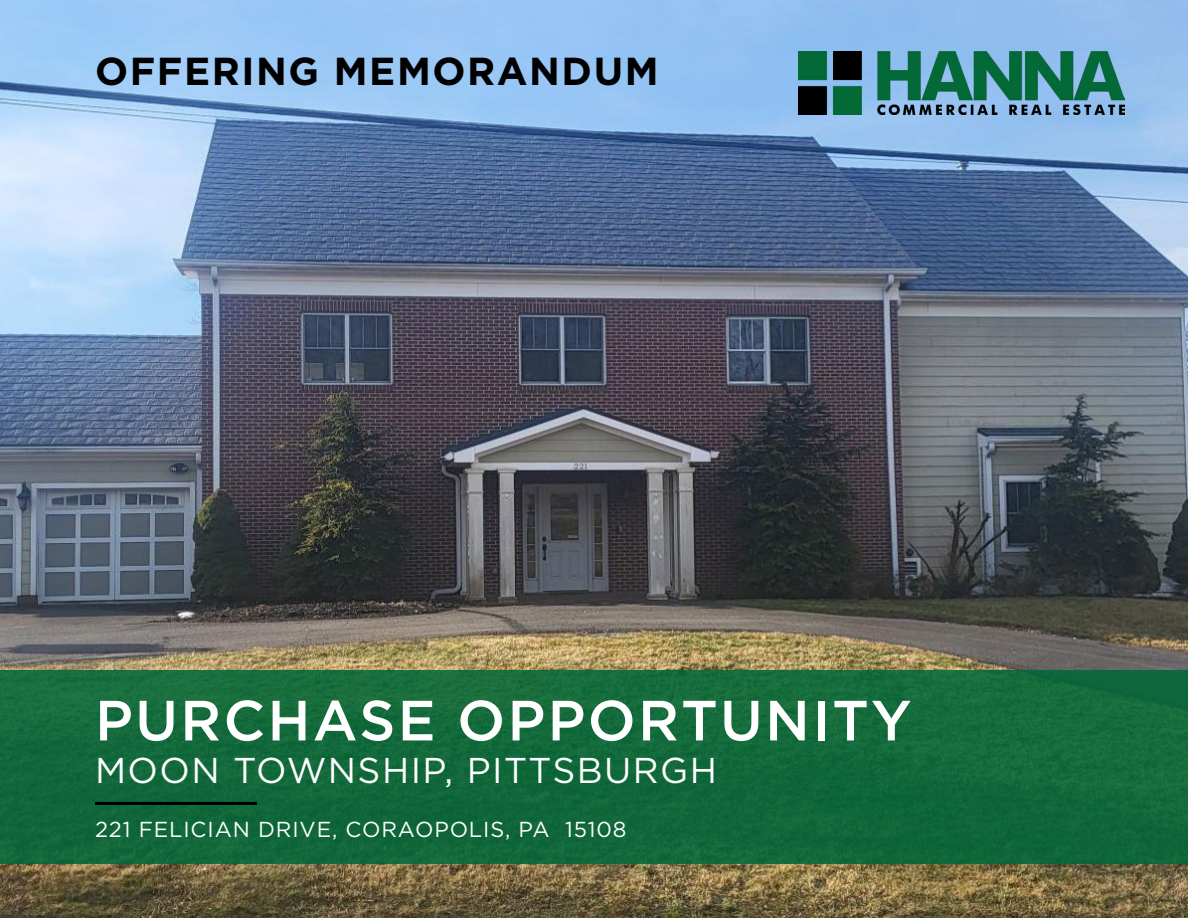
<style>
.page{position:relative;width:1188px;height:918px;background:#fff}
.page>*{position:absolute;margin:0;border:0;box-sizing:border-box;transform-origin:0 0}
.t1{font:500 56.55px "Gotham";letter-spacing:.04em;color:#fff}
.t2{font:700 39px "Gotham";letter-spacing:.04em;color:#000}
.t3{font:35.85px "Gotham";letter-spacing:.04em;color:#fff}
.t4{font:21.6px "Gotham";letter-spacing:.04em;color:#fff}
</style>
<div class="page">
<img style="left:0;top:0;width:1188px;height:918px">
<div style="left:0;top:671px;width:1188px;height:193px;background:#12693a"></div>
<hr style="left:95px;top:802px;width:162px;height:3px;background:#000">
<img style="left:799px;top:51px;width:326px;height:64px">
<h2 class="t2" style="left:95px;top:46px;width:565px">OFFERING MEMORANDUM</h2>
<h1 class="t1" style="left:95px;top:683px;width:818px">PURCHASE OPPORTUNITY</h1>
<h3 class="t3" style="left:95px;top:748px;width:623px">MOON TOWNSHIP, PITTSBURGH</h3>
<p class="t4" style="left:95px;top:816px;width:533px">221 FELICIAN DRIVE, CORAOPOLIS, PA 15108</p>
</div>
